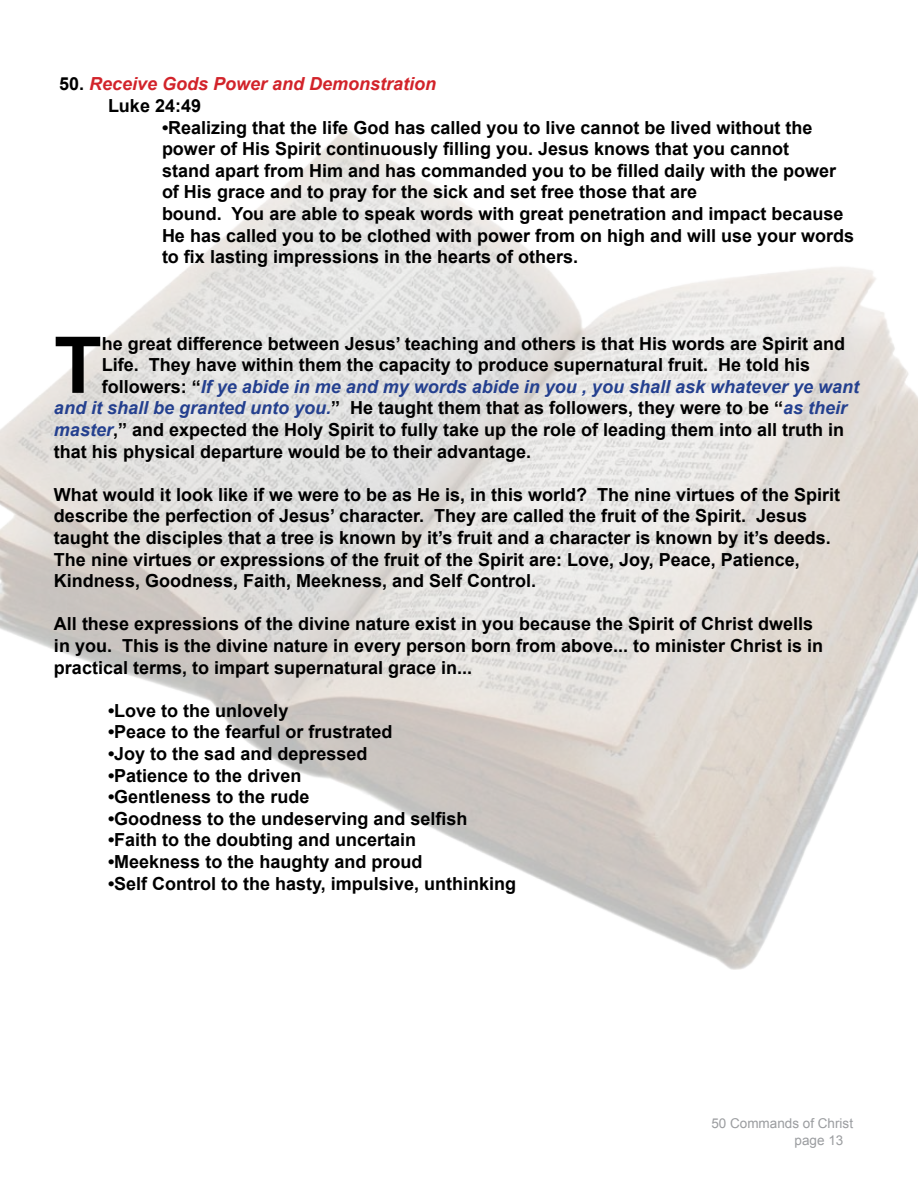
<style>
.page{position:relative;width:918px;height:1188px;background:#fff}
.page>*{position:absolute;margin:0;border:0;box-sizing:border-box;transform-origin:0 0}
.t1{font:700 78.3px "Arial";color:#000}
.t2{font:700 18px/21.6px "Arial";color:#000}
.t3{font:italic 700 18px "Arial";color:#24408f}
.t4{font:italic 700 18px/21.6px "Arial";color:#d2232a}
.t5{font:13.5px/16.5px "Arial";color:#9b9da0}
.s1{font-style:normal;color:#000}
.s2{font-style:italic;color:#24408f}
</style>
<div class="page">
<img style="left:0;top:128px;width:918px;height:841px">
<p class="t4" style="left:108px;top:74px;width:330px;text-indent:-49px"><span class="s1">50.</span> Receive Gods Power and Demonstration<br><span class="s1">Luke 24:49</span></p>
<p class="t2" style="left:162px;top:117px;width:694px">•Realizing that the life God has called you to live cannot be lived without the power of His Spirit continuously filling you. Jesus knows that you cannot<br>stand apart from Him and has commanded you to be filled daily with the power of His grace and to pray for the sick and set free those that are<br>bound. You are able to speak words with great penetration and impact because He has called you to be clothed with power from on high and will use your words to fix lasting impressions in the hearts of others.</p>
<h1 class="t1" style="left:54px;top:314px;width:49px">T</h1>
<p class="t2" style="left:102px;top:333px;width:745px">he great difference between Jesus’ teaching and others is that His words are Spirit and</p>
<p class="t2" style="left:102px;top:355px;width:710px">Life. They have within them the capacity to produce supernatural fruit. He told his</p>
<p class="t3" style="left:102px;top:375px;width:759px"><span class="s1">followers: “</span>If ye abide in me and my words abide in you , you shall ask whatever ye want</p>
<p class="t2" style="left:54px;top:398px;width:795px"><span class="s2">and it shall be granted unto you.</span>” He taught them that as followers, they were to be “<span class="s2">as their</span></p>
<p class="t2" style="left:54px;top:420px;width:792px"><span class="s2">master</span>,” and expected the Holy Spirit to fully take up the role of leading them into all truth in</p>
<p class="t2" style="left:54px;top:441px;width:479px">that his physical departure would be to their advantage.</p>
<p class="t2" style="left:54px;top:484px;width:788px">What would it look like if we were to be as He is, in this world? The nine virtues of the Spirit describe the perfection of Jesus’ character. They are called the fruit of the Spirit. Jesus taught the disciples that a tree is known by it’s fruit and a character is known by it’s deeds.<br>The nine virtues or expressions of the fruit of the Spirit are: Love, Joy, Peace, Patience, Kindness, Goodness, Faith, Meekness, and Self Control.</p>
<p class="t2" style="left:54px;top:614px;width:771px">All these expressions of the divine nature exist in you because the Spirit of Christ dwells in you. This is the divine nature in every person born from above... to minister Christ is in practical terms, to impart supernatural grace in...</p>
<p class="t2" style="left:108px;top:700px;width:182px">•Love to the unlovely</p>
<p class="t2" style="left:108px;top:722px;width:286px">•Peace to the fearful or frustrated</p>
<p class="t2" style="left:108px;top:744px;width:261px">•Joy to the sad and depressed</p>
<p class="t2" style="left:108px;top:765px;width:195px">•Patience to the driven</p>
<p class="t2" style="left:108px;top:787px;width:203px">•Gentleness to the rude</p>
<p class="t2" style="left:108px;top:808px;width:361px">•Goodness to the undeserving and selfish</p>
<p class="t2" style="left:108px;top:830px;width:310px">•Faith to the doubting and uncertain</p>
<p class="t2" style="left:108px;top:852px;width:316px">•Meekness to the haughty and proud</p>
<p class="t2" style="left:108px;top:873px;width:410px">•Self Control to the hasty, impulsive, unthinking</p>
<p class="t5" style="left:795px;top:1116px;width:60px;text-indent:-83px">50 Commands of Christ page 13</p>
</div>
